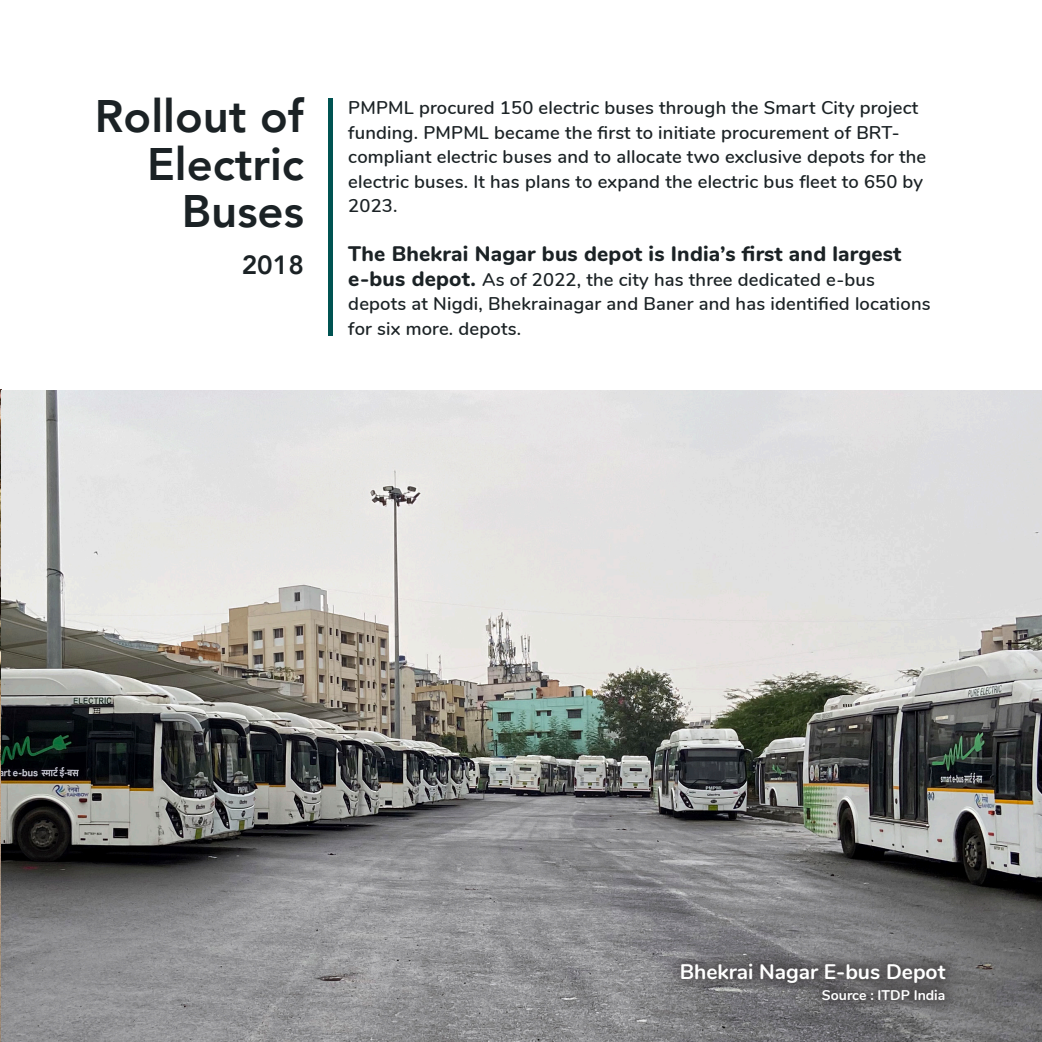
<style>
.page{position:relative;width:1042px;height:1042px;background:#fff}
.page>*{position:absolute;margin:0;border:0;box-sizing:border-box;transform-origin:0 0}
.t1{font:800 45.5px/47.2px "Avenir";color:#1b2225;text-align:right}
.t2{font:800 26.25px "Avenir";color:#1b2225}
.t3{font:800 21px "Nunito";letter-spacing:.01em;color:#1b2225}
.t4{font:700 21px "Nunito";color:#fff}
.t5{font:600 18.38px/24.5px "Nunito";letter-spacing:.01em;color:#1b2225}
.t6{font:700 14px "Nunito";color:#fff}
.s1{font-weight:800;font-size:21px}
</style>
<div class="page">
<img style="left:0;top:390px;width:1042px;height:652px">
<hr style="left:328px;top:98px;width:4px;height:238px;background:#005352">
<div style="left:665px;top:948px;width:296px;height:67px;background:#231f20;opacity:.5"></div>
<p class="t1" style="left:95px;top:93px;width:210px">Rollout of<br>Electric</p>
<p class="t1" style="left:182px;top:187px;width:124px">Buses</p>
<p class="t2" style="left:242px;top:245px;width:64px">2018</p>
<p class="t5" style="left:348px;top:94px;width:579px">PMPML procured 150 electric buses through the Smart City project funding. PMPML became the first to initiate procurement of BRT&shy;compliant electric buses and to allocate two exclusive depots for the electric buses. It has plans to expand the electric bus fleet to 650 by 2023.</p>
<p class="t3" style="left:348px;top:238px;width:554px">The Bhekrai Nagar bus depot is India’s first and largest</p>
<p class="t5" style="left:348px;top:266px;width:584px"><span class="s1">e-bus depot.</span> As of 2022, the city has three dedicated e-bus depots at Nigdi, Bhekrainagar and Baner and has identified locations for six more. depots.</p>
<p class="t4" style="left:680px;top:956px;width:267px">Bhekrai Nagar E-bus Depot</p>
<p class="t6" style="left:822px;top:984px;width:125px">Source : ITDP India</p>
</div>
